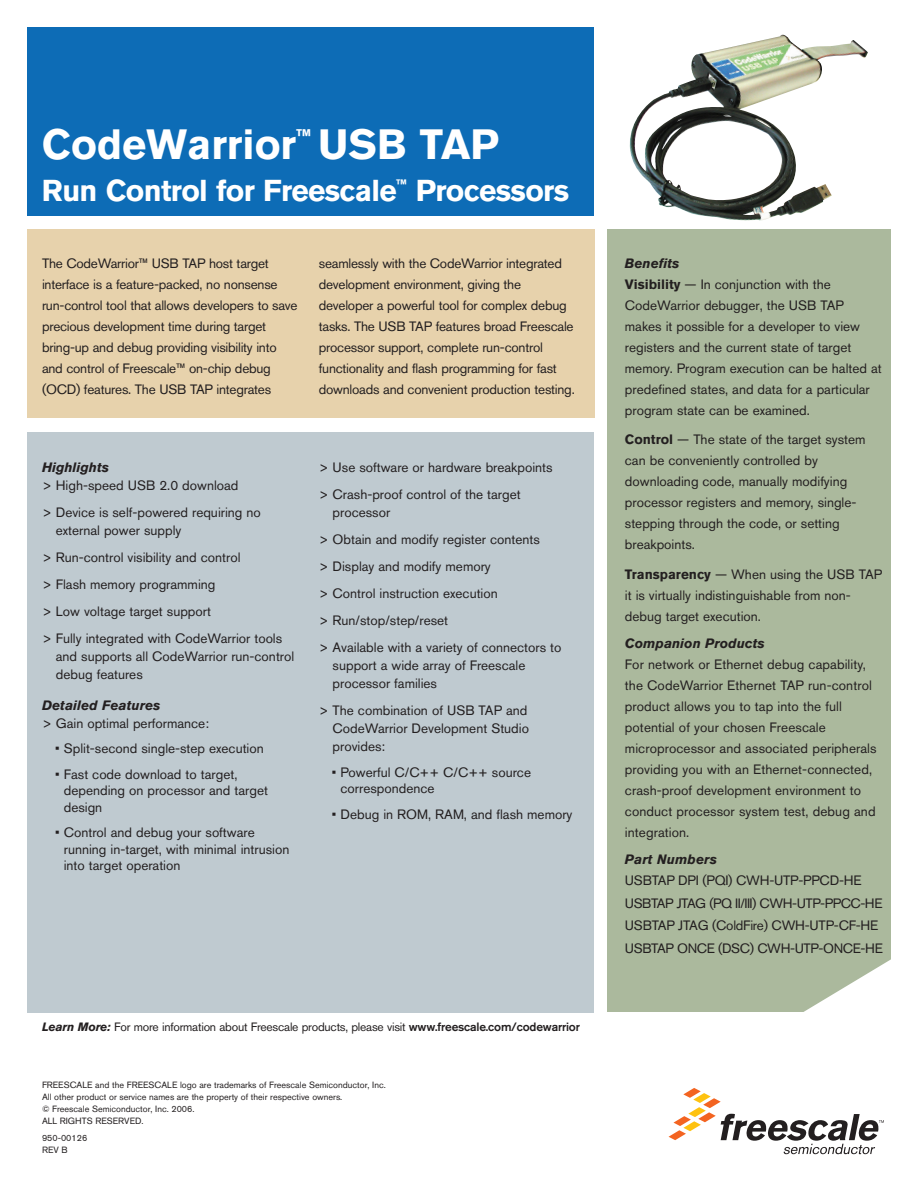
<style>
.page{position:relative;width:918px;height:1188px;background:#fff}
.page>*{position:absolute;margin:0;border:0;box-sizing:border-box;transform-origin:0 0}
.t1{font:700 42px "Akzidenz Grotesk BQ";color:#fff}
.t2{font:700 30px "Akzidenz Grotesk BQ";letter-spacing:-.02em;color:#fff}
.t3{font:13.5px/21px "Akzidenz Grotesk BQ";color:#231f20}
.t4{font:13.5px/21px "Akzidenz Grotesk BQ";letter-spacing:-.02em;color:#231f20}
.t5{font:13.5px/22.5px "Akzidenz Grotesk BQ";letter-spacing:-.03em;color:#231f20}
.t6{font:italic 700 13.5px "Akzidenz Grotesk BQ";color:#231f20}
.t7{font:12px "Akzidenz Grotesk BQ";letter-spacing:-.015em;color:#231f20}
.t8{font:9px/12px "Akzidenz Grotesk BQ";color:#231f20}
.s1{font-weight:700;font-style:italic}
.s2{font-weight:500}
.s3{font-weight:700}
</style>
<div class="page">
<img style="left:629px;top:35px;width:239px;height:186px">
<div style="left:608px;top:230px;width:283px;height:782px;background:#abb99d"></div>
<div style="left:27px;top:432px;width:567px;height:580px;background:#bfcad0"></div>
<div style="left:27px;top:230px;width:567px;height:188px;background:#e7d2ac"></div>
<svg style="left:502px;top:950px;width:389px;height:205px"></svg>
<svg style="left:669px;top:1088px;width:215px;height:66px"></svg>
<div style="left:27px;top:27px;width:567px;height:189px;background:#0d6cb6"></div>
<h1 class="t1" style="left:42px;top:129px;width:459px">CodeWarrior<sup>™</sup> USB TAP</h1>
<h2 class="t2" style="left:42px;top:179px;width:529px">Run Control for Freescale<sup>™</sup> Processors</h2>
<p class="t4" style="left:42px;top:254px;width:257px">The CodeWarrior™ USB TAP host target interface is a feature-packed, no nonsense run-control tool that allows developers to save precious development time during target bring-up and debug providing visibility into and control of Freescale™ on-chip debug (OCD) features. The USB TAP integrates</p>
<p class="t4" style="left:319px;top:254px;width:257px">seamlessly with the CodeWarrior integrated development environment, giving the developer a powerful tool for complex debug tasks. The USB TAP features broad Freescale processor support, complete run-control functionality and flash programming for fast downloads and convenient production testing.</p>
<p class="t6" style="left:42px;top:462px;width:69px">Highlights</p>
<p class="t3" style="left:42px;top:473px;width:220px;line-height:27px">&gt; High-speed USB 2.0 download<br>&gt; Device is self-powered requiring no</p>
<p class="t3" style="left:42px;top:518px;width:242px;line-height:27px;text-indent:14px">external power supply<br>&gt; Run-control visibility and control<br>&gt; Flash memory programming<br>&gt; Low voltage target support<br>&gt; Fully integrated with CodeWarrior tools</p>
<p class="t3" style="left:56px;top:649px;width:240px;line-height:18px">and supports all CodeWarrior run-control debug features</p>
<p class="t6" style="left:42px;top:700px;width:120px">Detailed Features</p>
<p class="t3" style="left:42px;top:714px;width:169px">&gt; Gain optimal performance:</p>
<p class="t3" style="left:55px;top:739px;width:210px">• Split-second single-step execution</p>
<p class="t3" style="left:64px;top:767px;width:206px;line-height:16.5px;text-indent:-9px">• Fast code download to target, depending on processor and target design</p>
<p class="t3" style="left:64px;top:825px;width:227px;line-height:16.5px;text-indent:-9px">• Control and debug your software running in-target, with minimal intrusion into target operation</p>
<p class="t3" style="left:319px;top:455px;width:235px;line-height:27px">&gt; Use software or hardware breakpoints &gt; Crash-proof control of the target</p>
<p class="t3" style="left:319px;top:500px;width:244px;line-height:27px;text-indent:14px">processor<br>&gt; Obtain and modify register contents<br>&gt; Display and modify memory<br>&gt; Control instruction execution<br>&gt; Run/stop/step/reset<br>&gt; Available with a variety of connectors to</p>
<p class="t3" style="left:333px;top:658px;width:194px;line-height:18px">support a wide array of Freescale processor families</p>
<p class="t3" style="left:333px;top:703px;width:198px;line-height:18px;text-align:justify;text-indent:-14px">&gt; The combination of USB TAP and CodeWarrior Development Studio provides:</p>
<p class="t3" style="left:341px;top:765px;width:192px;line-height:16.5px;text-indent:-9px">• Powerful C/C++ C/C++ source correspondence</p>
<p class="t3" style="left:332px;top:805px;width:242px">• Debug in ROM, RAM, and flash memory</p>
<p class="t7" style="left:42px;top:1022px;width:540px"><span class="s1">Learn More:</span> For more information about Freescale products, please visit <span class="s2">www.freescale.com/codewarrior</span></p>
<p class="t8" style="left:42px;top:1080px;width:345px">FREESCALE and the FREESCALE logo are trademarks of Freescale Semiconductor, Inc.<br>All other product or service names are the property of their respective owners.<br>© Freescale Semiconductor, Inc. 2006.<br>ALL RIGHTS RESERVED.</p>
<p class="t8" style="left:42px;top:1133px;width:47px">950-00126<br>REV B</p>
<p class="t3" style="left:625px;top:254px;width:258px"><span class="s1">Benefits<br></span><span class="s3">Visibility</span> — In conjunction with the CodeWarrior debugger, the USB TAP makes it possible for a developer to view registers and the current state of target memory. Program execution can be halted at predefined states, and data for a particular program state can be examined.</p>
<p class="t3" style="left:625px;top:431px;width:242px"><span class="s3">Control</span> — The state of the target system can be conveniently controlled by downloading code, manually modifying processor registers and memory, single&shy;stepping through the code, or setting breakpoints.</p>
<p class="t3" style="left:625px;top:566px;width:259px"><span class="s3">Transparency</span> — When using the USB TAP it is virtually indistinguishable from non&shy;debug target execution.</p>
<p class="t6" style="left:625px;top:639px;width:141px">Companion Products</p>
<p class="t3" style="left:625px;top:655px;width:253px">For network or Ethernet debug capability, the CodeWarrior Ethernet TAP run-control product allows you to tap into the full potential of your chosen Freescale microprocessor and associated peripherals providing you with an Ethernet-connected, crash-proof development environment to conduct processor system test, debug and integration.</p>
<p class="t6" style="left:625px;top:855px;width:94px">Part Numbers</p>
<p class="t5" style="left:625px;top:871px;width:260px">USBTAP DPI (PQI) CWH-UTP-PPCD-HE USBTAP JTAG (PQ II/III) CWH-UTP-PPCC-HE USBTAP JTAG (ColdFire) CWH-UTP-CF-HE USBTAP ONCE (DSC) CWH-UTP-ONCE-HE</p>
</div>
